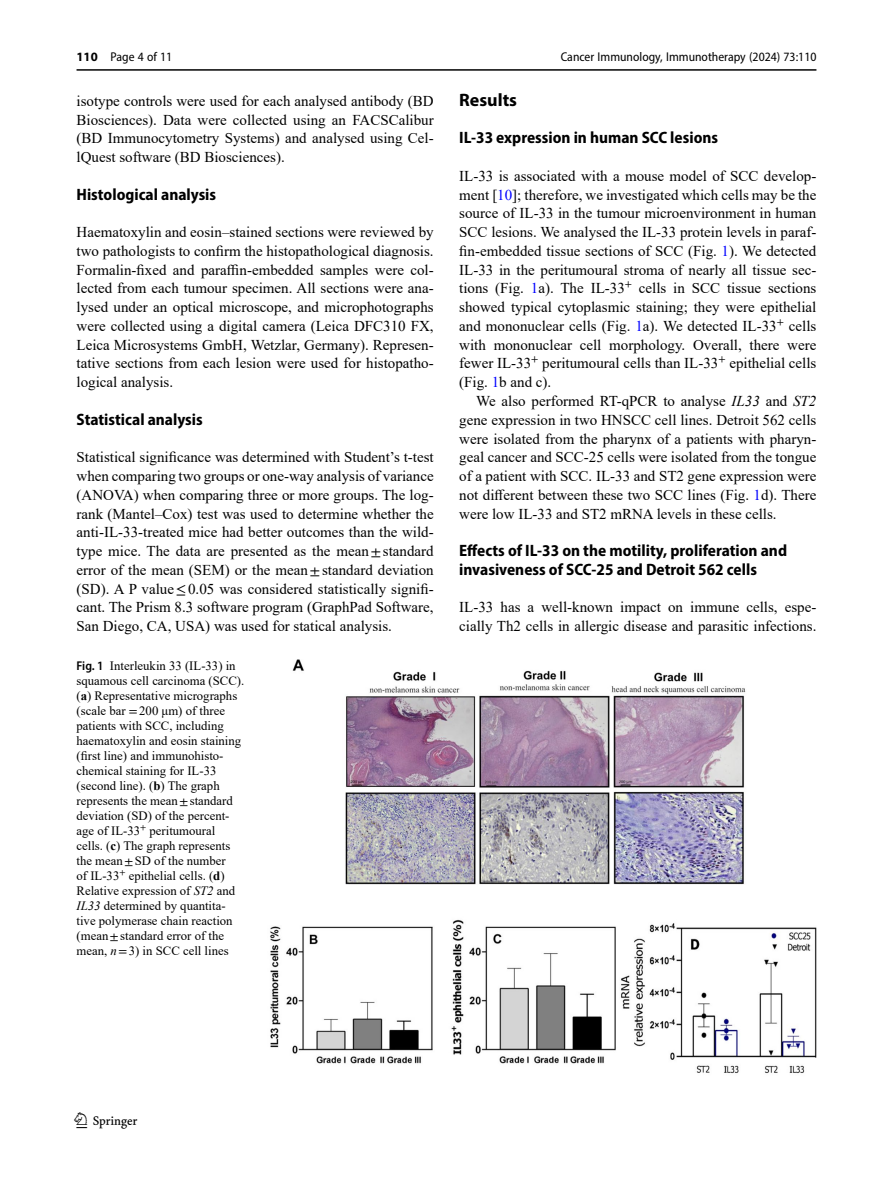
<style>
.page{position:relative;width:893px;height:1187px;background:#fff}
.page>*{position:absolute;margin:0;border:0;box-sizing:border-box;transform-origin:0 0}
.t1{font:22.5px "Springnew";color:#000}
.Head_1{font:700 18px "Myriad Pro";color:#000}
.Head_2{font:700 semi-condensed 16.5px/18.8px "Myriad Pro";color:#000}
.Head_2_After_1{font:700 semi-condensed 16.5px "Myriad Pro";color:#000}
.Body_Text{font:15px/18.8px "Times New Roman";color:#000;text-align:justify}
.Body_Text_Indent{font:15px/18.8px "Times New Roman";color:#000;text-align:justify}
.Figure_Caption_Side{font:12.75px/15px "Times New Roman";color:#000}
.t2{font:semi-condensed 12.75px "Myriad Pro";color:#000}
.s1{font-weight:700;font-stretch:normal}
.s2{font-family:"STIX"}
.s3{font-family:"Myriad Pro";font-weight:600;font-stretch:semi-condensed}
.s4{font-weight:700}
.s5{font-style:italic}
.s6{color:#00f}
</style>
<div class="page">
<hr style="left:77px;top:69px;width:739px;height:2px;background:#000">
<img style="left:270px;top:660px;width:546px;height:414px">
<p class="t2" style="left:77px;top:49px;width:97px"><span class="s1">110</span> Page 4 of 11</p>
<p class="Body_Text" style="left:77px;top:91px;width:359px">isotype controls were used for each analysed antibody (BD Biosciences). Data were collected using an FACSCalibur (BD Immunocytometry Systems) and analysed using Cel&shy;lQuest software (BD Biosciences).</p>
<p class="Head_2" style="left:77px;top:184px;width:141px">Histological analysis</p>
<p class="Body_Text" style="left:77px;top:222px;width:359px">Haematoxylin and eosin–stained sections were reviewed by two pathologists to confirm the histopathological diagnosis.<br>Formalin-fixed and paraffin-embedded samples were col&shy;lected from each tumour specimen. All sections were ana&shy;lysed under an optical microscope, and microphotographs were collected using a digital camera (Leica DFC310 FX, Leica Microsystems GmbH, Wetzlar, Germany). Represen&shy;tative sections from each lesion were used for histopatho&shy;logical analysis.</p>
<p class="Head_2" style="left:77px;top:409px;width:128px">Statistical analysis</p>
<p class="Body_Text" style="left:77px;top:447px;width:359px">Statistical significance was determined with Student’s t-test when comparing two groups or one-way analysis of variance (ANOVA) when comparing three or more groups. The log&shy;rank (Mantel–Cox) test was used to determine whether the anti-IL-33-treated mice had better outcomes than the wild&shy;type mice. The data are presented as the mean<span class="s2">±</span>standard error of the mean (SEM) or the mean<span class="s2">±</span>standard deviation (SD). A P value<span class="s2">≤</span>0.05 was considered statistically signifi&shy;cant. The Prism 8.3 software program (GraphPad Software, San Diego, CA, USA) was used for statical analysis.</p>
<p class="Figure_Caption_Side" style="left:77px;top:657px;width:169px"><span class="s3">Fig. 1</span> Interleukin 33 (IL-33) in squamous cell carcinoma (SCC). (<span class="s4">a</span>) Representative micrographs (scale bar <span class="s2">=</span>200 μm) of three patients with SCC, including haematoxylin and eosin staining (first line) and immunohisto&shy;chemical staining for IL-33 (second line). (<span class="s4">b</span>) The graph represents the mean<span class="s2">±</span>standard deviation (SD) of the percent&shy;age of IL-33<sup>+</sup> peritumoural cells. (<span class="s4">c</span>) The graph represents the mean<span class="s2">±</span>SD of the number<br>of IL-33<sup>+</sup> epithelial cells. (<span class="s4">d</span>)<br>Relative expression of <span class="s5">ST2</span> and<br><span class="s5">IL33</span> determined by quantita&shy;tive polymerase chain reaction (mean<span class="s2">±</span>standard error of the mean, <span class="s5">n</span><span class="s2">=</span>3) in SCC cell lines</p>
<p class="t2" style="left:561px;top:49px;width:257px">Cancer Immunology, Immunotherapy (2024) 73:110</p>
<p class="Head_1" style="left:459px;top:88px;width:59px">Results</p>
<p class="Head_2_After_1" style="left:459px;top:127px;width:260px">IL-33 expression in human SCC lesions</p>
<p class="Body_Text" style="left:459px;top:166px;width:359px">IL-33 is associated with a mouse model of SCC develop&shy;ment [<span class="s6">10</span>]; therefore, we investigated which cells may be the source of IL-33 in the tumour microenvironment in human SCC lesions. We analysed the IL-33 protein levels in paraf&shy;fin-embedded tissue sections of SCC (Fig. <span class="s6">1</span>). We detected IL-33 in the peritumoural stroma of nearly all tissue sec&shy;tions (Fig. <span class="s6">1</span>a). The IL-33<sup>+</sup> cells in SCC tissue sections showed typical cytoplasmic staining; they were epithelial and mononuclear cells (Fig. <span class="s6">1</span>a). We detected IL-33<sup>+</sup> cells with mononuclear cell morphology. Overall, there were fewer IL-33<sup>+</sup> peritumoural cells than IL-33<sup>+</sup> epithelial cells (Fig. <span class="s6">1</span>b and c).</p>
<p class="Body_Text_Indent" style="left:459px;top:391px;width:359px;text-indent:17px">We also performed RT-qPCR to analyse <span class="s5">IL33</span> and <span class="s5">ST2 </span>gene expression in two HNSCC cell lines. Detroit 562 cells were isolated from the pharynx of a patients with pharyn&shy;geal cancer and SCC-25 cells were isolated from the tongue of a patient with SCC. IL-33 and ST2 gene expression were not different between these two SCC lines (Fig. <span class="s6">1</span>d). There were low IL-33 and ST2 mRNA levels in these cells.</p>
<p class="Head_2" style="left:459px;top:540px;width:329px">Effects of IL-33 on the motility, proliferation and invasiveness of SCC-25 and Detroit 562 cells</p>
<p class="Body_Text" style="left:459px;top:597px;width:359px">IL-33 has a well-known impact on immune cells, espe&shy;cially Th2 cells in allergic disease and parasitic infections.</p>
<h1 class="t1" style="left:77px;top:1107px;width:63px">1 3</h1>
</div>
